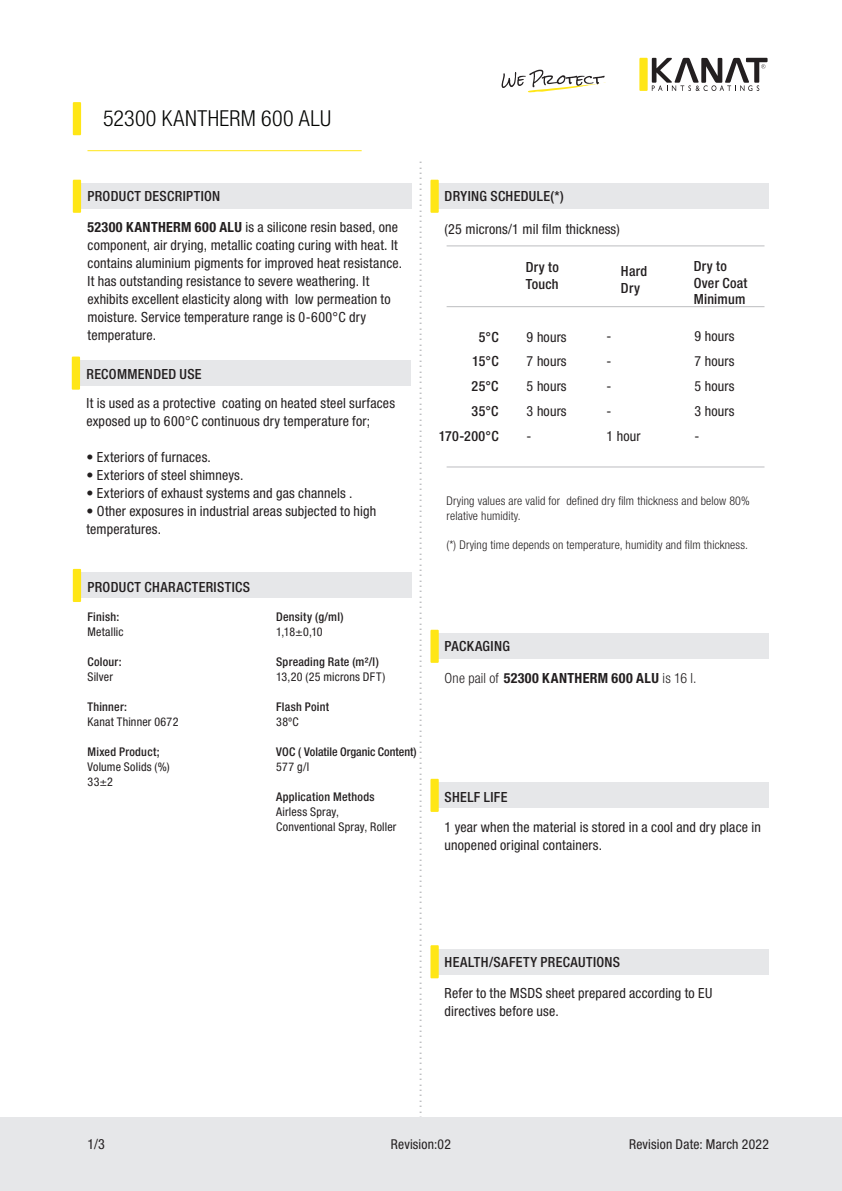
<style>
.page{position:relative;width:842px;height:1191px;background:#fff}
.page>*{position:absolute;margin:0;border:0;box-sizing:border-box;transform-origin:0 0}
.t1{font:300 condensed 22px "Helvetica Neue LT Pro";letter-spacing:.015em;color:#040503}
.t2{font:300 condensed 18px "Helvetica Neue LT Pro";color:#bcbdc0;scale:1.06 1}
.t3{font:condensed 14px/24.8px "Helvetica Neue LT Pro";letter-spacing:.015em;color:#231f20}
.t4{font:500 condensed 14px/16.8px "Helvetica Neue LT Pro";letter-spacing:.025em;color:#231f20}
.t5{font:700 condensed 14px "Helvetica Neue LT Pro";letter-spacing:.03em;color:#231f20}
.t6{font:condensed 13.6px "Helvetica Neue LT Pro";letter-spacing:.015em;color:#231f20}
.t7{font:300 condensed 12px/14.4px "Helvetica Neue LT Pro";letter-spacing:.01em;color:#231f20}
.t8{font:condensed 12px/15px "Helvetica Neue LT Pro";letter-spacing:.015em;color:#231f20}
.t9{font:500 condensed 12px "Helvetica Neue LT Pro";letter-spacing:.02em;color:#231f20}
.t10{font:500 condensed 12px "Helvetica Neue LT Pro";color:#231f20}
.s1{font-weight:700}
.s2{font-weight:300}
</style>
<div class="page">
<div style="left:77px;top:183px;width:334px;height:26px;background:#e6e7e9"></div>
<svg style="left:73px;top:180px;width:8px;height:33px"></svg>
<div style="left:76px;top:360px;width:334px;height:26px;background:#e6e7e9"></div>
<svg style="left:72px;top:356px;width:8px;height:34px"></svg>
<div style="left:435px;top:183px;width:334px;height:26px;background:#e6e7e9"></div>
<hr style="left:447px;top:245px;width:317px;height:1px;background:#bcbdc0">
<hr style="left:447px;top:306px;width:317px;height:1px;background:#bcbdc0">
<hr style="left:447px;top:466px;width:317px;height:1px;background:#bcbdc0">
<svg style="left:430px;top:180px;width:9px;height:33px"></svg>
<div style="left:435px;top:633px;width:334px;height:26px;background:#e6e7e9"></div>
<svg style="left:430px;top:629px;width:9px;height:34px"></svg>
<div style="left:435px;top:782px;width:334px;height:26px;background:#e6e7e9"></div>
<svg style="left:430px;top:778px;width:9px;height:34px"></svg>
<div style="left:435px;top:949px;width:334px;height:25px;background:#e6e7e9"></div>
<svg style="left:430px;top:945px;width:9px;height:33px"></svg>
<hr style="left:87px;top:150px;width:275px;height:1px;background:#ffe616">
<svg style="left:73px;top:102px;width:8px;height:33px"></svg>
<div style="left:0;top:1117px;width:842px;height:74px;background:#e6e7e9"></div>
<svg style="left:639px;top:58px;width:129px;height:33px"></svg>
<svg style="left:501px;top:70px;width:105px;height:23px"></svg>
<div style="left:77px;top:572px;width:334px;height:26px;background:#e6e7e9"></div>
<svg style="left:73px;top:569px;width:8px;height:33px"></svg>
<h1 class="t1" style="left:103px;top:105px;width:229px">52300 KANTHERM 600 ALU</h1>
<p class="t2" style="left:436px;top:160px;width:916px;rotate:90deg">.....................................................................................................................................................................................</p>
<p class="t4" style="left:87px;top:187px;width:134px">PRODUCT DESCRIPTION</p>
<p class="t3" style="left:87px;top:218px;width:316px;line-height:18px"><span class="s1">52300 KANTHERM 600 ALU</span> is a silicone resin based, one component, air drying, metallic coating curing with heat. It contains aluminium pigments for improved heat resistance.<br>It has outstanding resistance to severe weathering. It exhibits excellent elasticity along with low permeation to moisture. Service temperature range is 0-600°C dry temperature.</p>
<p class="t4" style="left:86px;top:365px;width:117px">RECOMMENDED USE</p>
<p class="t3" style="left:86px;top:393px;width:310px;line-height:18px">It is used as a protective coating on heated steel surfaces exposed up to 600°C continuous dry temperature for;</p>
<p class="t3" style="left:86px;top:444px;width:126px">• Exteriors of furnaces.</p>
<p class="t3" style="left:86px;top:462px;width:159px">• Exteriors of steel shimneys.</p>
<p class="t3" style="left:86px;top:480px;width:267px">• Exteriors of exhaust systems and gas channels .</p>
<p class="t3" style="left:86px;top:501px;width:291px;line-height:18px">• Other exposures in industrial areas subjected to high temperatures.</p>
<p class="t4" style="left:87px;top:578px;width:164px">PRODUCT CHARACTERISTICS</p>
<p class="t9" style="left:87px;top:610px;width:33px">Finish:</p>
<p class="t8" style="left:87px;top:624px;width:38px">Metallic</p>
<p class="t9" style="left:87px;top:655px;width:36px">Colour:</p>
<p class="t8" style="left:87px;top:669px;width:27px">Silver</p>
<p class="t9" style="left:87px;top:700px;width:41px">Thinner:</p>
<p class="t8" style="left:87px;top:714px;width:92px">Kanat Thinner 0672</p>
<p class="t9" style="left:87px;top:745px;width:74px">Mixed Product;</p>
<p class="t8" style="left:87px;top:759px;width:84px">Volume Solids (%)<br>33±2</p>
<p class="t9" style="left:276px;top:610px;width:69px">Density (g/ml)</p>
<p class="t8" style="left:276px;top:624px;width:48px">1,18±0,10</p>
<p class="t9" style="left:276px;top:655px;width:104px">Spreading Rate (m²/l)</p>
<p class="t8" style="left:276px;top:669px;width:111px">13,20 (25 microns DFT)</p>
<p class="t9" style="left:276px;top:700px;width:55px">Flash Point</p>
<p class="t8" style="left:276px;top:714px;width:24px">38ºC</p>
<p class="t10" style="left:276px;top:745px;width:142px">VOC ( Volatile Organic Content)</p>
<p class="t8" style="left:276px;top:759px;width:35px">577 g/l</p>
<p class="t9" style="left:276px;top:790px;width:100px">Application Methods</p>
<p class="t8" style="left:276px;top:804px;width:122px">Airless Spray,<br>Conventional Spray, Roller</p>
<p class="t4" style="left:445px;top:187px;width:121px">DRYING SCHEDULE(*)</p>
<p class="t3" style="left:445px;top:217px;width:177px">(25 microns/1 mil film thickness)</p>
<p class="t4" style="left:526px;top:259px;width:35px">Dry to<br>Touch</p>
<p class="t4" style="left:621px;top:263px;width:28px">Hard<br>Dry</p>
<p class="t4" style="left:439px;top:324px;width:61px;line-height:24.8px;text-align:right">5°C<br>15°C<br>25°C<br>35°C<br>170-200°C</p>
<p class="t3" style="left:527px;top:324px;width:42px;text-align:justify">9 hours 7 hours 5 hours 3 hours -</p>
<p class="t3" style="left:606px;top:324px;width:36px">-<br>-<br>-<br>-<br>1 hour</p>
<p class="t4" style="left:694px;top:257px;width:55px">Dry to<br>Over Coat<br>Minimum</p>
<p class="t3" style="left:694px;top:324px;width:42px;text-align:justify">9 hours 7 hours 5 hours 3 hours -</p>
<p class="t7" style="left:447px;top:494px;width:305px">Drying values are valid for defined dry film thickness and below 80% relative humidity.</p>
<p class="t7" style="left:447px;top:537px;width:303px">(*) Drying time depends on temperature, humidity and film thickness.</p>
<p class="t4" style="left:445px;top:637px;width:67px">PACKAGING</p>
<p class="t5" style="left:445px;top:669px;width:253px"><span class="s2">One pail of</span> 52300 KANTHERM 600 ALU <span class="s2">is 16 l.</span></p>
<p class="t4" style="left:445px;top:789px;width:64px">SHELF LIFE</p>
<p class="t3" style="left:445px;top:817px;width:318px;line-height:18px">1 year when the material is stored in a cool and dry place in unopened original containers.</p>
<p class="t4" style="left:445px;top:953px;width:177px">HEALTH/SAFETY PRECAUTIONS</p>
<p class="t3" style="left:445px;top:984px;width:269px;line-height:18px">Refer to the MSDS sheet prepared according to EU directives before use.</p>
<p class="t3" style="left:87px;top:1131px;width:19px">1/3</p>
<p class="t6" style="left:391px;top:1136px;width:62px">Revision:02</p>
<p class="t6" style="left:629px;top:1136px;width:141px">Revision Date: March 2022</p>
</div>
